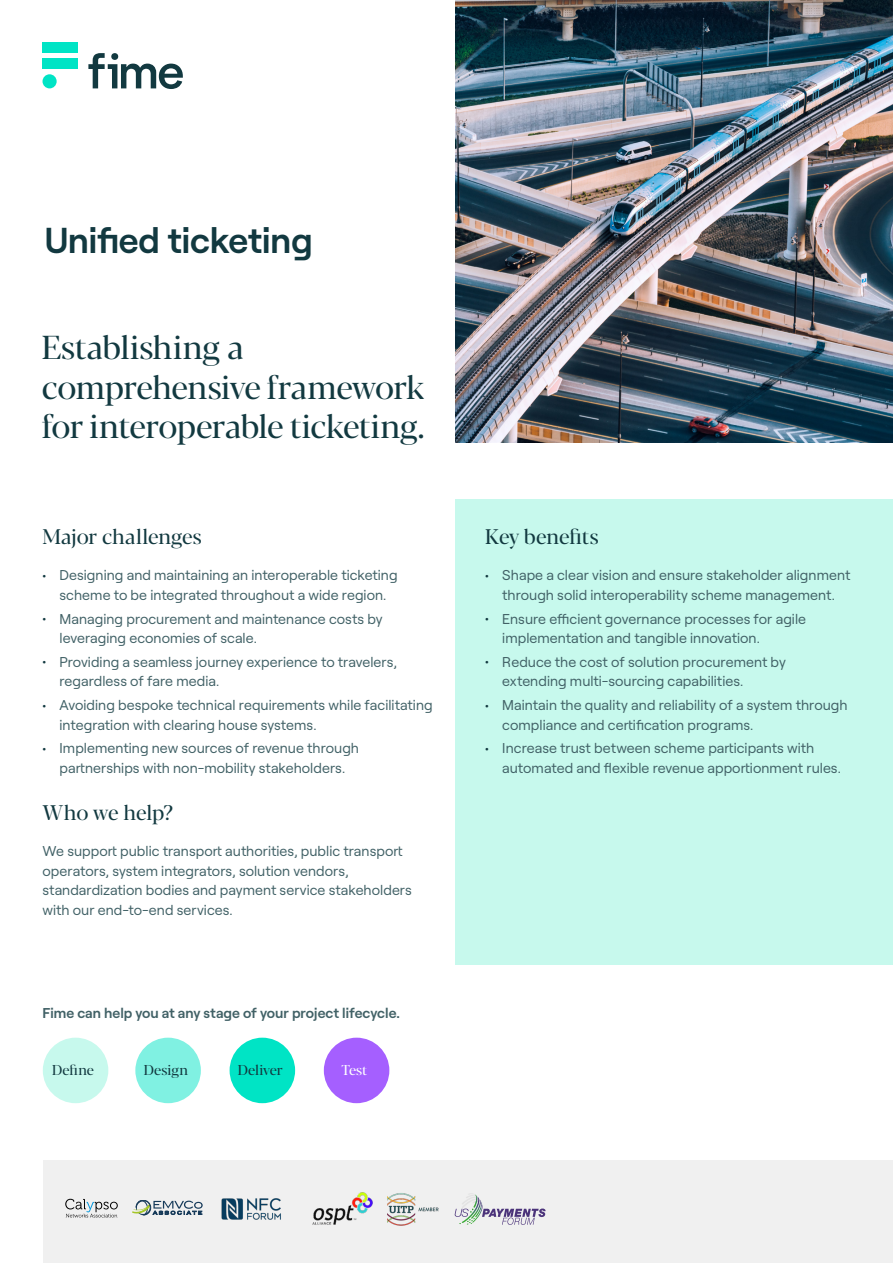
<style>
.page{position:relative;width:893px;height:1263px;background:#fff}
.page>*{position:absolute;margin:0;border:0;box-sizing:border-box;transform-origin:0 0}
.Product_name__Roobert_SemiBold{font:600 36px "Roobert";letter-spacing:-.005em;color:#123940}
.Product_intro{font:33px/39.6px "Blacker Pro Dis";letter-spacing:-.02em;color:#123940}
.Section_Heading{font:21px "Blacker Pro Dis";letter-spacing:-.005em;color:#123940}
.Bulleted_list{font:14.25px/19.5px "Roobert";letter-spacing:.005em;color:#416166}
.Bodycopy_9_5pt__2mm_spacing{font:600 14.25px "Roobert";color:#416166}
.Bodycopy_9_5pt__Roobert_SemiBold{font:14.25px "Blacker Pro Dis";color:#123940}
.Bodycopy_9_5pt__Roobert_SemiBold-2{font:14.25px "Blacker Pro Dis";color:#fff}
.s1{color:#123940}
</style>
<div class="page">
<div style="left:43px;top:58px;width:35px;height:11px;background:#00e4c5"></div>
<div style="left:43px;top:43px;width:35px;height:10px;background:#00e4c5"></div>
<div style="left:43px;top:74px;width:14px;height:14px;background:#00e4c5;border-radius:50%"></div>
<svg style="left:88px;top:53px;width:95px;height:36px"></svg>
<img style="left:455px;top:0;width:438px;height:442px">
<div style="left:455px;top:499px;width:438px;height:466px;background:#c7f9ed"></div>
<div style="left:43px;top:1038px;width:65px;height:65px;background:#c7f9ed;border-radius:50%"></div>
<div style="left:135px;top:1038px;width:66px;height:65px;background:#80f1e2;border-radius:50%"></div>
<div style="left:230px;top:1038px;width:65px;height:65px;background:#00e4c5;border-radius:50%"></div>
<div style="left:324px;top:1038px;width:65px;height:65px;background:#a55fff;border-radius:50%"></div>
<div style="left:43px;top:1161px;width:850px;height:102px;background:#f0f0f0"></div>
<svg style="left:65px;top:1199px;width:53px;height:18px"></svg>
<img style="left:387px;top:1193px;width:52px;height:33px">
<svg style="left:455px;top:1194px;width:91px;height:31px"></svg>
<svg style="left:133px;top:1200px;width:70px;height:15px"></svg>
<img style="left:221px;top:1198px;width:60px;height:22px">
<img style="left:312px;top:1192px;width:61px;height:33px">
<p class="Product_name__Roobert_SemiBold" style="left:45px;top:212px;width:270px">Unified ticketing</p>
<p class="Product_intro" style="left:42px;top:327px;width:384px">Establishing a comprehensive framework for interoperable ticketing.</p>
<p class="Section_Heading" style="left:43px;top:523px;width:161px">Major challenges</p>
<p class="Bulleted_list" style="left:43px;top:564px;width:357px;text-align:center"><span class="s1">•</span> Designing and maintaining an interoperable ticketing scheme to be integrated throughout a wide region.</p>
<p class="Bulleted_list" style="left:60px;top:608px;width:324px;text-indent:-17px"><span class="s1">•</span> Managing procurement and maintenance costs by leveraging economies of scale.</p>
<p class="Bulleted_list" style="left:60px;top:651px;width:339px;text-indent:-17px"><span class="s1">•</span> Providing a seamless journey experience to travelers, regardless of fare media.</p>
<p class="Bulleted_list" style="left:60px;top:694px;width:375px;text-indent:-17px"><span class="s1">•</span> Avoiding bespoke technical requirements while facilitating integration with clearing house systems.</p>
<p class="Bulleted_list" style="left:43px;top:738px;width:318px;text-align:center"><span class="s1">•</span> Implementing new sources of revenue through partnerships with non-mobility stakeholders.</p>
<p class="Section_Heading" style="left:43px;top:799px;width:132px">Who we help?</p>
<p class="Bulleted_list" style="left:43px;top:840px;width:371px">We support public transport authorities, public transport operators, system integrators, solution vendors, standardization bodies and payment service stakeholders with our end-to-end services.</p>
<p class="Bodycopy_9_5pt__2mm_spacing" style="left:43px;top:1002px;width:359px">Fime can help you at any stage of your project lifecycle.</p>
<p class="Bodycopy_9_5pt__Roobert_SemiBold" style="left:52px;top:1060px;width:43px">Define</p>
<p class="Bodycopy_9_5pt__Roobert_SemiBold" style="left:144px;top:1060px;width:46px">Design</p>
<p class="Bodycopy_9_5pt__Roobert_SemiBold" style="left:238px;top:1060px;width:47px">Deliver</p>
<p class="Bodycopy_9_5pt__Roobert_SemiBold-2" style="left:341px;top:1060px;width:28px">Test</p>
<p class="Section_Heading" style="left:485px;top:523px;width:115px">Key benefits</p>
<p class="Bulleted_list" style="left:485px;top:564px;width:367px;text-align:center"><span class="s1">•</span> Shape a clear vision and ensure stakeholder alignment through solid interoperability scheme management.</p>
<p class="Bulleted_list" style="left:502px;top:608px;width:305px;text-indent:-17px"><span class="s1">•</span> Ensure efficient governance processes for agile implementation and tangible innovation.</p>
<p class="Bulleted_list" style="left:502px;top:651px;width:285px;text-indent:-17px"><span class="s1">•</span> Reduce the cost of solution procurement by extending multi-sourcing capabilities.</p>
<p class="Bulleted_list" style="left:502px;top:694px;width:347px;text-indent:-17px"><span class="s1">•</span> Maintain the quality and reliability of a system through compliance and certification programs.</p>
<p class="Bulleted_list" style="left:502px;top:738px;width:340px;text-indent:-17px"><span class="s1">•</span> Increase trust between scheme participants with automated and flexible revenue apportionment rules.</p>
</div>
